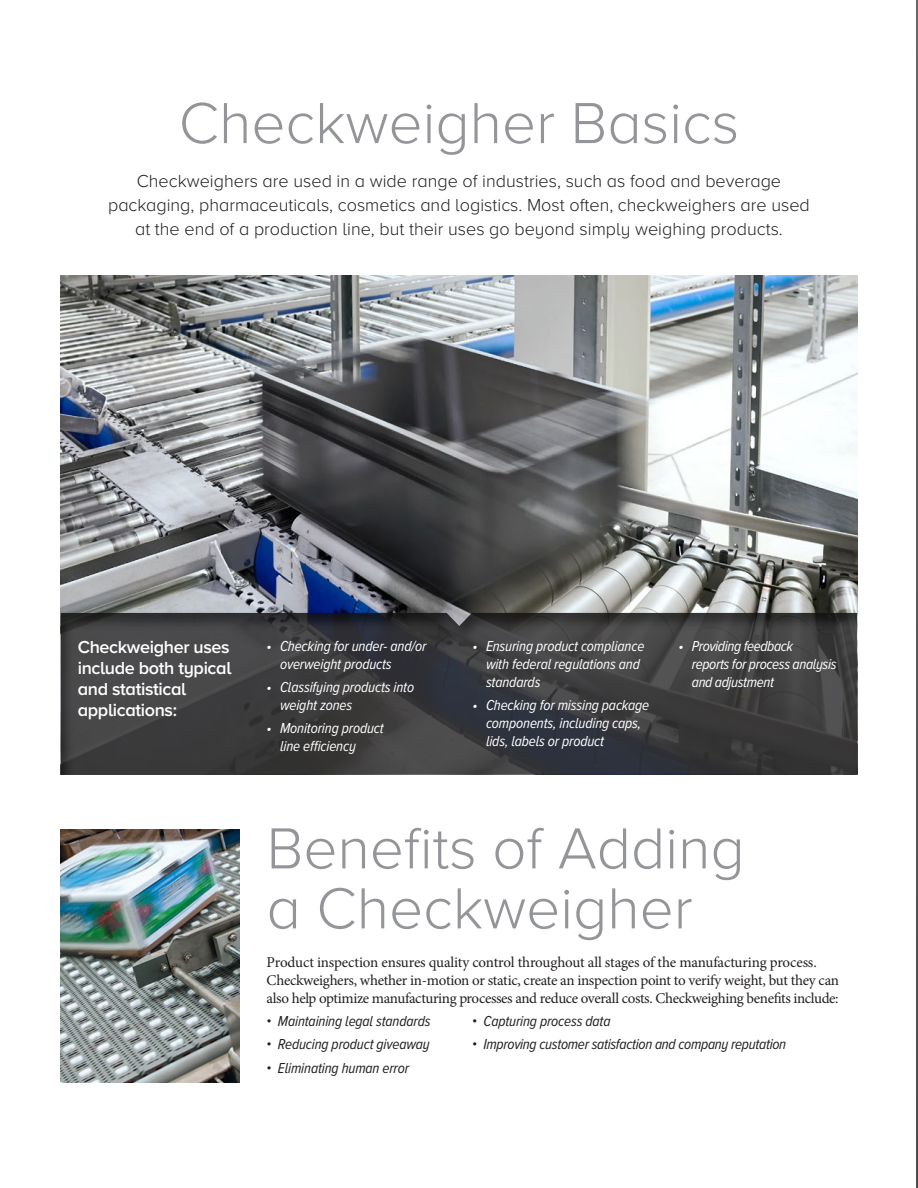
<style>
.page{position:relative;width:918px;height:1188px;background:#fff}
.page>*{position:absolute;margin:0;border:0;box-sizing:border-box;transform-origin:0 0}
.Headline__Light_Center{font:300 60px/60px "Proxima Nova A";color:#939598}
.Body_Text__FL{font:300 18px/24px "Proxima Nova A";color:#231f20;text-align:center}
.Body_Text__FL-2{font:600 18px/21px "Proxima Nova A";letter-spacing:-.02em;color:#fff}
.t1{font:italic 15px/18px "Proxima Nova A Cond";letter-spacing:-.01em;color:#fff}
.Body_Text__FL-3{font:15px/18px "Minion Pro";letter-spacing:-.02em;color:#231f20}
.Body_Text_Bullets__FL{font:italic 15px "Proxima Nova A Cond";letter-spacing:-.01em;color:#231f20}
.s1{font-style:normal}
</style>
<div class="page">
<img style="left:61px;top:276px;width:796px;height:318px">
<hr style="left:916px;top:0;width:2px;height:1188px;background:#363536">
<img style="left:61px;top:829px;width:179px;height:253px">
<div style="left:60px;top:594px;width:799px;height:182px;background:#231f20;opacity:.75"></div>
<p class="Headline__Light_Center" style="left:179px;top:90px;width:562px">Checkweigher Basics</p>
<p class="Body_Text__FL" style="left:108px;top:168px;width:703px">Checkweighers are used in a wide range of industries, such as food and beverage packaging, pharmaceuticals, cosmetics and logistics. Most often, checkweighers are used at the end of a production line, but their uses go beyond simply weighing products.</p>
<p class="Body_Text__FL-2" style="left:78px;top:636px;width:155px">Checkweigher uses include both typical and statistical applications:</p>
<p class="t1" style="left:280px;top:636px;width:148px;text-indent:-14px">• Checking for under- and/or overweight products</p>
<p class="t1" style="left:280px;top:677px;width:136px;text-indent:-14px">• Classifying products into weight zones</p>
<p class="t1" style="left:280px;top:719px;width:105px;text-indent:-14px">• Monitoring product line efficiency</p>
<p class="t1" style="left:486px;top:636px;width:160px;text-indent:-14px">• Ensuring product compliance with federal regulations and standards</p>
<p class="t1" style="left:486px;top:695px;width:165px;text-indent:-14px">• Checking for missing package components, including caps, lids, labels or product</p>
<p class="t1" style="left:692px;top:636px;width:146px;text-indent:-14px">• Providing feedback<br>reports for process analysis and adjustment</p>
<p class="Headline__Light_Center" style="left:267px;top:815px;width:480px">Benefits of Adding a Checkweigher</p>
<p class="Body_Text__FL-3" style="left:267px;top:953px;width:574px">Product inspection ensures quality control throughout all stages of the manufacturing process.<br>Checkweighers, whether in-motion or static, create an inspection point to verify weight, but they can also help optimize manufacturing processes and reduce overall costs. Checkweighing benefits include:</p>
<p class="Body_Text_Bullets__FL" style="left:267px;top:1010px;width:165px"><span class="s1">•</span> Maintaining legal standards</p>
<p class="Body_Text_Bullets__FL" style="left:472px;top:1010px;width:140px"><span class="s1">•</span> Capturing process data</p>
<p class="Body_Text_Bullets__FL" style="left:267px;top:1033px;width:165px"><span class="s1">•</span> Reducing product giveaway</p>
<p class="Body_Text_Bullets__FL" style="left:472px;top:1033px;width:316px"><span class="s1">•</span> Improving customer satisfaction and company reputation</p>
<p class="Body_Text_Bullets__FL" style="left:267px;top:1057px;width:144px"><span class="s1">•</span> Eliminating human error</p>
</div>
